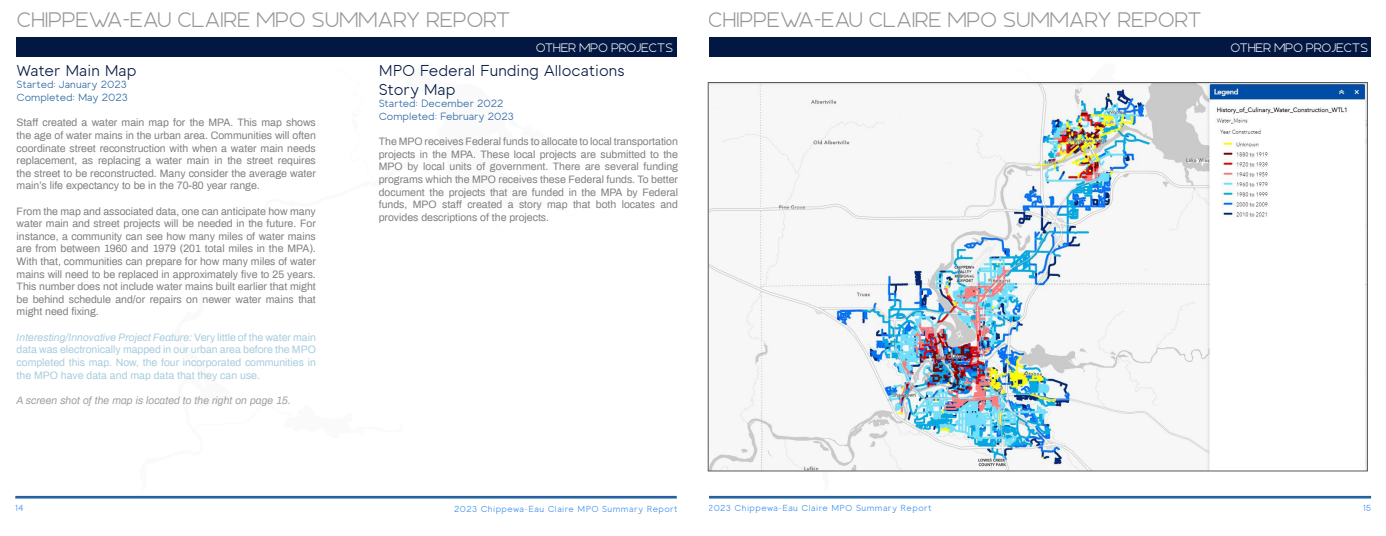
<style>
.page{position:relative;width:1386px;height:536px;background:#fff}
.page>*{position:absolute;margin:0;border:0;box-sizing:border-box;transform-origin:0 0}
.t1{font:21px "Tundra";letter-spacing:-.02em;color:#939698}
.Heading{font:15.75px "Toma Sans";color:#021741}
.t2{font:12.25px "Tundra";letter-spacing:-.03em;color:#fff}
.Text{font:10.5px/12.6px "Archivo";color:#808080;text-align:justify}
.Text-2{font:10.5px/12.6px "Archivo";color:#a9ccde;text-align:justify}
.Text-3{font:10.5px/12.6px "Toma Sans";color:#2461a0}
.Text-4{font:italic 10.5px "Archivo";color:#9ea2a2}
.t3{font:8.75px "Toma Sans";letter-spacing:.05em;color:#3389ec}
.s1{font-style:italic}
</style>
<div class="page">
<hr style="left:15px;top:495px;width:662px;height:3px;background:#2461a0">
<hr style="left:708px;top:495px;width:663px;height:3px;background:#2461a0">
<div style="left:17px;top:38px;width:1354px;height:19px;background:#021741"></div>
<div style="left:677px;top:0;width:32px;height:535px;background:#fff"></div>
<img style="left:710px;top:84px;width:656px;height:385px">
<h1 class="t1" style="left:17px;top:7px;width:495px">CHIPPEWA-EAU CLAIRE MPO SUMMARY REPORT</h1>
<h1 class="t1" style="left:708px;top:7px;width:495px">CHIPPEWA-EAU CLAIRE MPO SUMMARY REPORT</h1>
<p class="t2" style="left:536px;top:40px;width:139px">OTHER MPO PROJECTS</p>
<p class="t2" style="left:1231px;top:40px;width:139px">OTHER MPO PROJECTS</p>
<p class="Heading" style="left:17px;top:58px;width:121px">Water Main Map</p>
<p class="Text-3" style="left:17px;top:78px;width:113px">Started: January 2023<br>Completed: May 2023</p>
<p class="Text" style="left:17px;top:116px;width:301px">Staff created a water main map for the MPA. This map shows the age of water mains in the urban area. Communities will often coordinate street reconstruction with when a water main needs replacement, as replacing a water main in the street requires the street to be reconstructed. Many consider the average water main’s life expectancy to be in the 70-80 year range.</p>
<p class="Text" style="left:17px;top:204px;width:301px">From the map and associated data, one can anticipate how many water main and street projects will be needed in the future. For instance, a community can see how many miles of water mains are from between 1960 and 1979 (201 total miles in the MPA).<br>With that, communities can prepare for how many miles of water mains will need to be replaced in approximately five to 25 years.<br>This number does not include water mains built earlier that might be behind schedule and/or repairs on newer water mains that might need fixing.</p>
<p class="Text-2" style="left:17px;top:330px;width:301px"><span class="s1">Interesting/Innovative Project Feature:</span> Very little of the water main data was electronically mapped in our urban area before the MPO completed this map. Now, the four incorporated communities in the MPO have data and map data that they can use.</p>
<p class="Text-4" style="left:17px;top:392px;width:276px">A screen shot of the map is located to the right on page 15.</p>
<p class="Heading" style="left:379px;top:58px;width:248px">MPO Federal Funding Allocations</p>
<p class="Heading" style="left:379px;top:77px;width:78px">Story Map</p>
<p class="Text-3" style="left:379px;top:97px;width:137px">Started: December 2022<br>Completed: February 2023</p>
<p class="Text" style="left:379px;top:135px;width:301px">The MPO receives Federal funds to allocate to local transportation projects in the MPA. These local projects are submitted to the MPO by local units of government. There are several funding programs which the MPO receives these Federal funds. To better document the projects that are funded in the MPA by Federal funds, MPO staff created a story map that both locates and provides descriptions of the projects.</p>
<p class="t3" style="left:15px;top:500px;width:10px">14</p>
<p class="t3" style="left:454px;top:502px;width:225px">2023 Chippewa-Eau Claire MPO Summary Report</p>
<p class="t3" style="left:708px;top:500px;width:225px">2023 Chippewa-Eau Claire MPO Summary Report</p>
<p class="t3" style="left:1363px;top:500px;width:9px">15</p>
</div>
